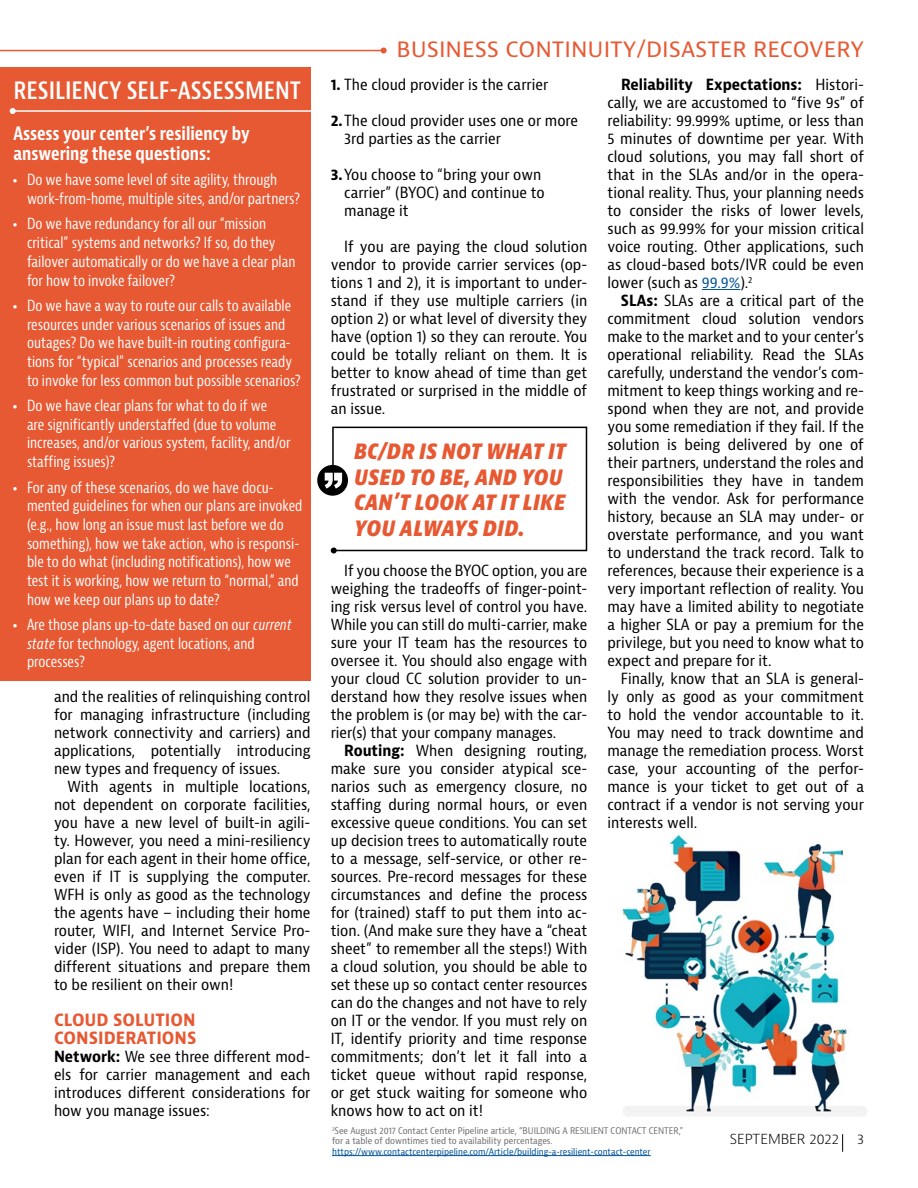
<style>
.page{position:relative;width:918px;height:1188px;background:#fff}
.page>*{position:absolute;margin:0;border:0;box-sizing:border-box;transform-origin:0 0}
.t1{font:600 condensed 25.5px "Bernina Sans";color:#fff}
.t2{font:italic 800 condensed 22.5px/25.5px "Bernina Sans";letter-spacing:.01em;color:#e75933;scale:.95 1}
.t3{font:22.5px "Bernina Sans";color:#e75933}
.t4{font:700 condensed 18px/20.2px "Bernina Sans";color:#fff}
.t5{font:700 condensed 18px/18px "Bernina Sans";color:#e75933}
.t6{font:condensed 15px/18px "Bernina Sans";color:#000;text-align:justify}
.t7{font:condensed 15px/18.8px "Bernina Sans";color:#fff}
.t8{font:300 13.5px "Bernina Sans";color:#000}
.t9{font:condensed 9px/10.5px "Bernina Sans";color:#6d6e71}
.t10{font:condensed 9px "Bernina Sans";color:#00529b}
.s1{font-weight:800;font-stretch:normal}
.s2{font-style:italic}
.s3{font-weight:700}
.s4{color:#00529b}
</style>
<div class="page">
<svg style="left:842px;top:1134px;width:1px;height:18px"></svg>
<img style="left:622px;top:835px;width:245px;height:281px">
<div style="left:0;top:68px;width:310px;height:613px;background:#e75933"></div>
<hr style="left:0;top:50px;width:384px;height:1px;background:#e75933">
<svg style="left:381px;top:48px;width:6px;height:6px"></svg>
<svg style="left:317px;top:465px;width:31px;height:31px"></svg>
<svg style="left:325px;top:426px;width:263px;height:128px"></svg>
<hr style="left:702px;top:289px;width:38px;height:1px;background:#00529b">
<hr style="left:13px;top:110px;width:303px;height:2px;background:#fff">
<svg style="left:10px;top:108px;width:6px;height:6px"></svg>
<hr style="left:332px;top:1155px;width:319px;height:1px;background:#00529b">
<h1 class="t1" style="left:14px;top:74px;width:289px">RESILIENCY SELF-ASSESSMENT</h1>
<p class="t4" style="left:14px;top:124px;width:238px">Assess your center’s resiliency by answering these questions:</p>
<p class="t7" style="left:27px;top:171px;width:275px;text-indent:-14px"><span class="s1">·</span> Do we have some level of site agility, through work-from-home, multiple sites, and/or partners?</p>
<p class="t7" style="left:27px;top:215px;width:270px;text-indent:-14px"><span class="s1">·</span> Do we have redundancy for all our “mission critical” systems and networks? If so, do they failover automatically or do we have a clear plan for how to invoke failover?</p>
<p class="t7" style="left:27px;top:296px;width:275px;text-indent:-14px"><span class="s1">·</span> Do we have a way to route our calls to available resources under various scenarios of issues and outages? Do we have built-in routing configura&shy;tions for “typical” scenarios and processes ready to invoke for less common but possible scenarios?</p>
<p class="t7" style="left:27px;top:397px;width:265px;text-indent:-14px"><span class="s1">·</span> Do we have clear plans for what to do if we<br>are significantly understaffed (due to volume increases, and/or various system, facility, and/or staffing issues)?</p>
<p class="t7" style="left:27px;top:478px;width:277px;text-indent:-14px"><span class="s1">·</span> For any of these scenarios, do we have docu&shy;mented guidelines for when our plans are invoked (e.g., how long an issue must last before we do something), how we take action, who is responsi&shy;ble to do what (including notifications), how we test it is working, how we return to “normal,” and how we keep our plans up to date?</p>
<p class="t7" style="left:27px;top:616px;width:266px;text-indent:-14px"><span class="s1">·</span> Are those plans up-to-date based on our <span class="s2">current state</span> for technology, agent locations, and processes?</p>
<p class="t6" style="left:54px;top:688px;width:258px">and the realities of relinquishing control for managing infrastructure (including network connectivity and carriers) and applications, potentially introducing new types and frequency of issues.</p>
<p class="t6" style="left:54px;top:778px;width:258px;text-indent:14px">With agents in multiple locations, not dependent on corporate facilities, you have a new level of built-in agili&shy;ty. However, you need a mini-resiliency plan for each agent in their home office, even if IT is supplying the computer.<br>WFH is only as good as the technology the agents have – including their home router, WIFI, and Internet Service Pro&shy;vider (ISP). You need to adapt to many different situations and prepare them to be resilient on their own!</p>
<p class="t5" style="left:54px;top:1011px;width:144px">CLOUD SOLUTION<br>CONSIDERATIONS</p>
<p class="t6" style="left:54px;top:1048px;width:258px"><span class="s3">Network:</span> We see three different mod&shy;els for carrier management and each introduces different considerations for how you manage issues:</p>
<h2 class="t3" style="left:397px;top:34px;width:469px">BUSINESS CONTINUITY/DISASTER RECOVERY</h2>
<p class="t6" style="left:331px;top:76px;width:219px"><span class="s3">1.</span> The cloud provider is the carrier</p>
<p class="t6" style="left:344px;top:112px;width:235px;text-indent:-14px"><span class="s3">2.</span>The cloud provider uses one or more<br>3rd parties as the carrier</p>
<p class="t6" style="left:344px;top:166px;width:202px;text-align:left;text-indent:-14px"><span class="s3">3.</span>You choose to “bring your own carrier” (BYOC) and continue to manage it</p>
<p class="t6" style="left:331px;top:238px;width:258px;text-indent:14px">If you are paying the cloud solution vendor to provide carrier services (op&shy;tions 1 and 2), it is important to under&shy;stand if they use multiple carriers (in option 2) or what level of diversity they have (option 1) so they can reroute. You could be totally reliant on them. It is better to know ahead of time than get frustrated or surprised in the middle of an issue.</p>
<h2 class="t2" style="left:354px;top:439px;width:225px">BC/DR IS NOT WHAT IT<br>USED TO BE, AND YOU<br>CAN’T LOOK AT IT LIKE<br>YOU ALWAYS DID.</h2>
<p class="t6" style="left:331px;top:562px;width:258px;text-indent:14px">If you choose the BYOC option, you are weighing the tradeoffs of finger-point&shy;ing risk versus level of control you have.<br>While you can still do multi-carrier, make sure your IT team has the resources to oversee it. You should also engage with your cloud CC solution provider to un&shy;derstand how they resolve issues when the problem is (or may be) with the car&shy;rier(s) that your company manages.</p>
<p class="t6" style="left:331px;top:742px;width:258px;text-indent:14px"><span class="s3">Routing:</span> When designing routing, make sure you consider atypical sce&shy;narios such as emergency closure, no staffing during normal hours, or even excessive queue conditions. You can set up decision trees to automatically route to a message, self-service, or other re&shy;sources. Pre-record messages for these circumstances and define the process for (trained) staff to put them into ac&shy;tion. (And make sure they have a “cheat sheet” to remember all the steps!) With a cloud solution, you should be able to set these up so contact center resources can do the changes and not have to rely on IT or the vendor. If you must rely on IT, identify priority and time response commitments; don’t let it fall into a ticket queue without rapid response, or get stuck waiting for someone who knows how to act on it!</p>
<p class="t6" style="left:608px;top:76px;width:258px;text-indent:14px"><span class="s3">Reliability Expectations:</span> Histori&shy;cally, we are accustomed to “five 9s” of reliability: 99.999% uptime, or less than 5 minutes of downtime per year. With cloud solutions, you may fall short of that in the SLAs and/or in the opera&shy;tional reality. Thus, your planning needs to consider the risks of lower levels, such as 99.99% for your mission critical voice routing. Other applications, such as cloud-based bots/IVR could be even lower (such as <span class="s4">99.9%</span>).<sup>2</sup></p>
<p class="t6" style="left:607px;top:292px;width:258px;text-indent:13px"><span class="s3">SLAs:</span> SLAs are a critical part of the commitment cloud solution vendors make to the market and to your center’s operational reliability. Read the SLAs carefully, understand the vendor’s com&shy;mitment to keep things working and re&shy;spond when they are not, and provide you some remediation if they fail. If the solution is being delivered by one of their partners, understand the roles and responsibilities they have in tandem with the vendor. Ask for performance history, because an SLA may under- or overstate performance, and you want to understand the track record. Talk to references, because their experience is a very important reflection of reality. You may have a limited ability to negotiate a higher SLA or pay a premium for the privilege, but you need to know what to expect and prepare for it.</p>
<p class="t6" style="left:607px;top:670px;width:258px;text-indent:13px">Finally, know that an SLA is general&shy;ly only as good as your commitment to hold the vendor accountable to it.<br>You may need to track downtime and manage the remediation process. Worst case, your accounting of the perfor&shy;mance is your ticket to get out of a contract if a vendor is not serving your interests well.</p>
<p class="t9" style="left:332px;top:1125px;width:353px"><sup>2</sup>See August 2017 Contact Center Pipeline article, “BUILDING A RESILIENT CONTACT CENTER,” for a table of downtimes tied to availability percentages.</p>
<p class="t10" style="left:332px;top:1146px;width:320px">https://www.contactcenterpipeline.com/Article/building-a-resilient-contact-center</p>
<p class="t8" style="left:730px;top:1130px;width:111px">SEPTEMBER 2022</p>
<p class="t8" style="left:857px;top:1130px;width:8px">3</p>
</div>
